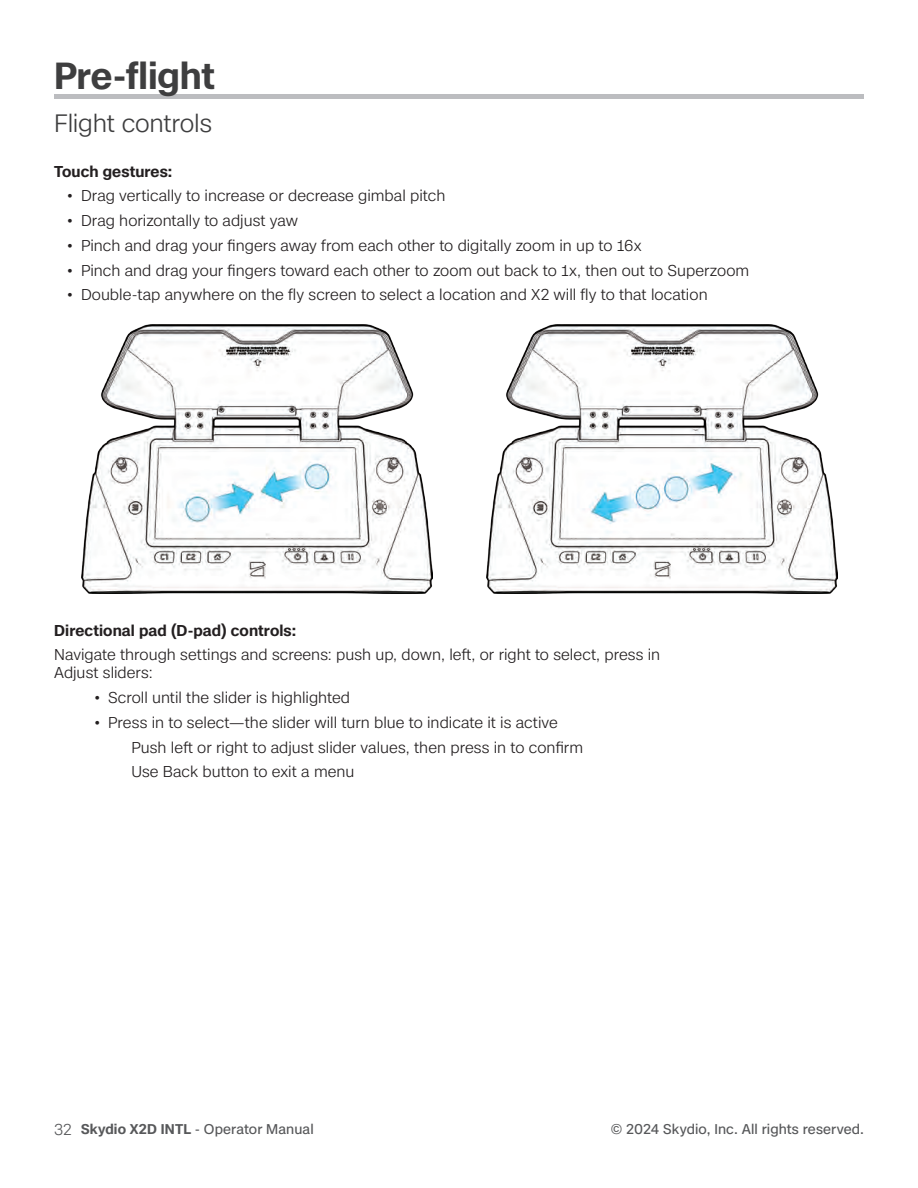
<style>
.page{position:relative;width:918px;height:1188px;background:#fff}
.page>*{position:absolute;margin:0;border:0;box-sizing:border-box;transform-origin:0 0}
.Heading_1{font:600 36px "Case";letter-spacing:-.005em;color:#3e3e3f}
.Heading_2{font:300 24px "Case";letter-spacing:-.01em;color:#3e3e3f}
.t1{font:300 15px "Case";color:#231f20}
.Body_copy{font:600 15px "Case";letter-spacing:.01em;color:#231f20}
.t2{font:13.5px "Case";letter-spacing:.005em;color:#57585a}
.s1{font-family:"Gilroy";font-weight:600}
.s2{font-weight:300;font-size:15px}
.s3{font-weight:600}
</style>
<div class="page">
<div style="left:54px;top:94px;width:810px;height:5px;background:#bcbdc0"></div>
<img style="left:486px;top:324px;width:351px;height:270px">
<img style="left:81px;top:324px;width:351px;height:270px">
<p class="Heading_1" style="left:54px;top:49px;width:162px">Pre-flight</p>
<p class="Heading_2" style="left:54px;top:105px;width:159px">Flight controls</p>
<p class="Body_copy" style="left:54px;top:160px;width:120px">Touch gestures:</p>
<p class="t1" style="left:68px;top:185px;width:379px"><span class="s1">•</span> Drag vertically to increase or decrease gimbal pitch</p>
<p class="t1" style="left:68px;top:210px;width:232px"><span class="s1">•</span> Drag horizontally to adjust yaw</p>
<p class="t1" style="left:68px;top:234px;width:576px"><span class="s1">•</span> Pinch and drag your fingers away from each other to digitally zoom in up to 16x</p>
<p class="t1" style="left:68px;top:259px;width:683px"><span class="s1">•</span> Pinch and drag your fingers toward each other to zoom out back to 1x, then out to Superzoom</p>
<p class="t1" style="left:68px;top:284px;width:642px"><span class="s1">•</span> Double-tap anywhere on the fly screen to select a location and X2 will fly to that location</p>
<p class="Body_copy" style="left:54px;top:619px;width:244px">Directional pad (D-pad) controls:</p>
<p class="t1" style="left:54px;top:644px;width:608px">Navigate through settings and screens: push up, down, left, or right to select, press in</p>
<p class="t1" style="left:54px;top:662px;width:100px">Adjust sliders:</p>
<p class="t1" style="left:95px;top:687px;width:257px"><span class="s1">•</span> Scroll until the slider is highlighted</p>
<p class="t1" style="left:95px;top:711px;width:465px"><span class="s1">•</span> Press in to select—the slider will turn blue to indicate it is active</p>
<p class="t1" style="left:131px;top:736px;width:453px">Push left or right to adjust slider values, then press in to confirm</p>
<p class="t1" style="left:131px;top:761px;width:225px">Use Back button to exit a menu</p>
<p class="t2" style="left:54px;top:1119px;width:261px"><span class="s2">32</span> <span class="s3">Skydio X2D INTL</span> - Operator Manual</p>
<p class="t2" style="left:611px;top:1119px;width:255px">© 2024 Skydio, Inc. All rights reserved.</p>
</div>
